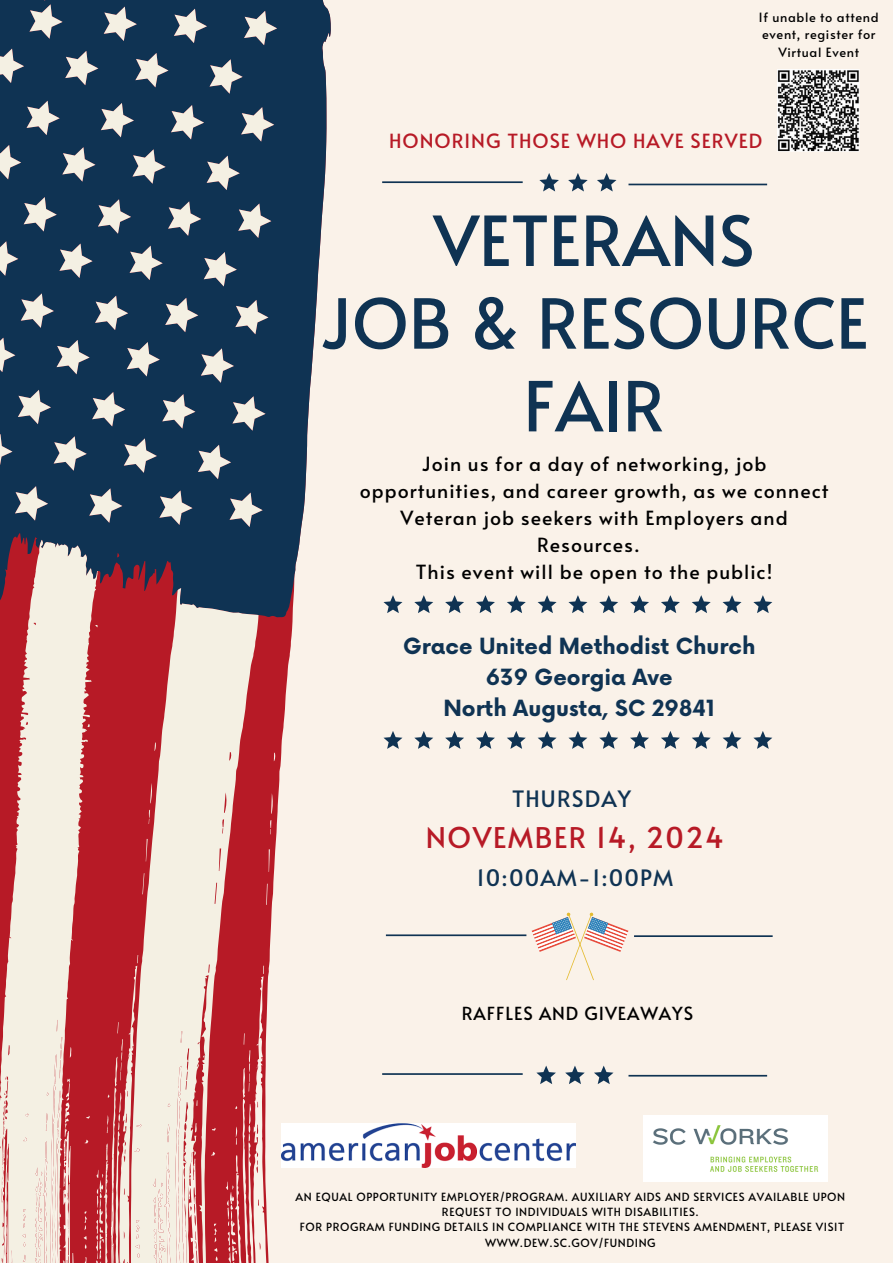
<style>
.page{position:relative;width:893px;height:1263px;background:#faf2e9}
.page>*{position:absolute;margin:0;border:0;box-sizing:border-box;transform-origin:0 0}
.t1{font:68.7px/82.7px "Alata";color:#0f3353;text-align:center}
.t2{font:28.5px "Alata";letter-spacing:.05em;color:#b71a26}
.t3{font:22.5px "Alata";letter-spacing:.05em;color:#0f3353}
.t4{font:700 21.75px/30.9px "Now";color:#0f3353;text-align:center}
.t5{font:19.5px/27px "Alata";letter-spacing:.05em;color:#000;text-align:center}
.t6{font:19.5px "Alata";letter-spacing:.05em;color:#b71a26}
.t7{font:18px "Alata";letter-spacing:.05em;color:#000}
.t8{font:12.75px/17.4px "Alata";letter-spacing:.05em;color:#000;text-align:center}
.t9{font:11.25px/15.1px "Alata";letter-spacing:.05em;color:#000;text-align:center}
</style>
<div class="page">
<svg style="left:753px;top:595px;width:19px;height:18px"></svg>
<svg style="left:722px;top:595px;width:19px;height:18px"></svg>
<svg style="left:692px;top:595px;width:18px;height:18px"></svg>
<svg style="left:661px;top:595px;width:19px;height:18px"></svg>
<svg style="left:630px;top:595px;width:19px;height:18px"></svg>
<svg style="left:599px;top:595px;width:19px;height:18px"></svg>
<svg style="left:568px;top:595px;width:19px;height:18px"></svg>
<svg style="left:537px;top:595px;width:19px;height:18px"></svg>
<svg style="left:507px;top:595px;width:19px;height:18px"></svg>
<svg style="left:476px;top:595px;width:19px;height:18px"></svg>
<svg style="left:445px;top:595px;width:19px;height:18px"></svg>
<svg style="left:414px;top:595px;width:19px;height:18px"></svg>
<svg style="left:383px;top:595px;width:19px;height:18px"></svg>
<svg style="left:565px;top:1065px;width:20px;height:19px"></svg>
<svg style="left:594px;top:1065px;width:19px;height:19px"></svg>
<svg style="left:536px;top:1065px;width:20px;height:19px"></svg>
<hr style="left:382px;top:1073px;width:141px;height:2px;background:#0f3353">
<hr style="left:628px;top:1075px;width:139px;height:1px;background:#0f3353">
<svg style="left:753px;top:731px;width:19px;height:18px"></svg>
<svg style="left:722px;top:731px;width:19px;height:18px"></svg>
<svg style="left:692px;top:731px;width:18px;height:18px"></svg>
<svg style="left:661px;top:731px;width:19px;height:18px"></svg>
<svg style="left:630px;top:731px;width:19px;height:18px"></svg>
<svg style="left:599px;top:731px;width:19px;height:18px"></svg>
<svg style="left:568px;top:731px;width:19px;height:18px"></svg>
<svg style="left:537px;top:731px;width:19px;height:18px"></svg>
<svg style="left:507px;top:731px;width:19px;height:18px"></svg>
<svg style="left:476px;top:731px;width:19px;height:18px"></svg>
<svg style="left:445px;top:731px;width:19px;height:18px"></svg>
<svg style="left:414px;top:731px;width:19px;height:18px"></svg>
<svg style="left:383px;top:731px;width:19px;height:18px"></svg>
<hr style="left:386px;top:934px;width:140px;height:2px;background:#0f3353">
<hr style="left:634px;top:935px;width:138px;height:2px;background:#0f3353">
<svg style="left:568px;top:173px;width:20px;height:18px"></svg>
<svg style="left:597px;top:173px;width:19px;height:18px"></svg>
<svg style="left:539px;top:173px;width:20px;height:18px"></svg>
<hr style="left:382px;top:181px;width:141px;height:2px;background:#0f3353">
<hr style="left:628px;top:184px;width:139px;height:1px;background:#0f3353">
<svg style="left:280px;top:0;width:51px;height:621px;fill:#0f3353"></svg>
<svg style="left:0;top:0;width:280px;height:1263px"></svg>
<svg style="left:531px;top:913px;width:97px;height:67px"></svg>
<img style="left:644px;top:1116px;width:184px;height:65px">
<img style="left:281px;top:1123px;width:294px;height:44px">
<img style="left:777px;top:69px;width:83px;height:82px">
<p class="t8" style="left:759px;top:8px;width:121px">If unable to attend event, register for<br>Virtual Event</p>
<h5 class="t6" style="left:389px;top:126px;width:374px">HONORING THOSE WHO HAVE SERVED</h5>
<p class="t1" style="left:320px;top:196px;width:549px">VETERANS<br>JOB &amp; RESOURCE<br>FAIR</p>
<p class="t5" style="left:360px;top:449px;width:470px">Join us for a day of networking, job opportunities, and career growth, as we connect Veteran job seekers with Employers and Resources.<br>This event will be open to the public!</p>
<p class="t4" style="left:403px;top:632px;width:354px">Grace United Methodist Church<br>639 Georgia Ave<br>North Augusta, SC 29841</p>
<h3 class="t3" style="left:512px;top:782px;width:121px">THURSDAY</h3>
<p class="t2" style="left:426px;top:816px;width:299px">NOVEMBER 14, 2024</p>
<h1 class="t3" style="left:476px;top:861px;width:198px">10:00AM-1:00PM</h1>
<p class="t7" style="left:462px;top:1000px;width:233px">RAFFLES AND GIVEAWAYS</p>
<h6 class="t9" style="left:295px;top:1189px;width:551px">AN EQUAL OPPORTUNITY EMPLOYER/PROGRAM. AUXILIARY AIDS AND SERVICES AVAILABLE UPON<br>REQUEST TO INDIVIDUALS WITH DISABILITIES.</h6>
<p class="t9" style="left:300px;top:1219px;width:546px">FOR PROGRAM FUNDING DETAILS IN COMPLIANCE WITH THE STEVENS AMENDMENT, PLEASE VISIT<br>WWW.DEW.SC.GOV/FUNDING</p>
</div>
